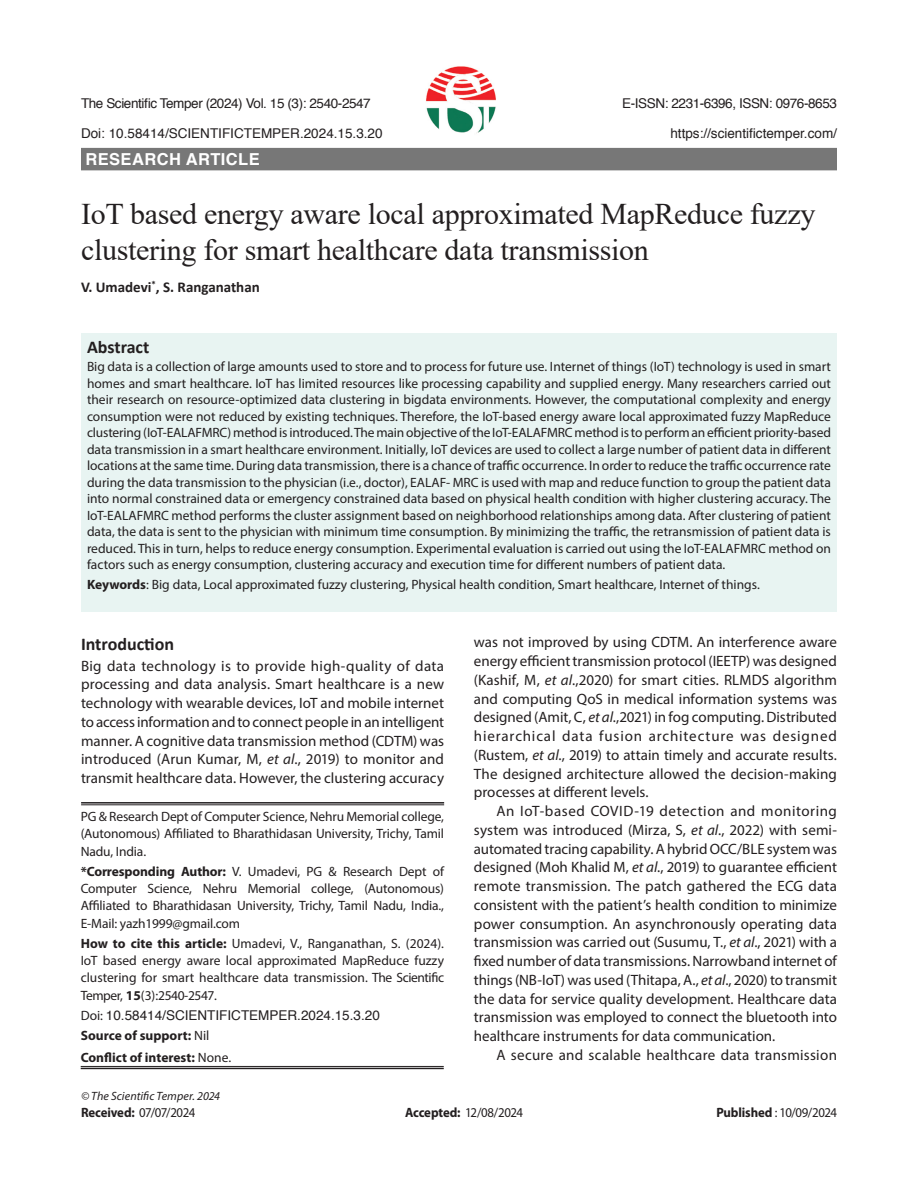
<style>
.page{position:relative;width:918px;height:1188px;background:#fff}
.page>*{position:absolute;margin:0;border:0;box-sizing:border-box;transform-origin:0 0}
.article_head{font:30px/36px "Times New Roman";letter-spacing:-.01em;color:#231f20}
.Sub-Head-1{font:700 18px "Calibri";color:#231f20}
.Subject{font:700 16.5px "Helvetica";letter-spacing:.025em;color:#fff}
.Body_flush{font:15px/18.8px "Myriad Pro";color:#231f20;text-align:justify}
.text{font:15px/18.8px "Myriad Pro";letter-spacing:.01em;color:#231f20;text-align:justify}
.author{font:700 15px "Calibri";color:#231f20}
.Abstract{font:13.5px/16.5px "Myriad Pro";color:#231f20;text-align:justify}
.affiliation{font:13.5px/17.2px "Myriad Pro";letter-spacing:-.01em;color:#231f20;text-align:justify}
.Running_Head{font:13.5px "Helvetica";letter-spacing:-.03em;color:#231f20}
.Running_Head-2{font:13.5px "Helvetica";color:#231f20}
.ref{font:13.5px "Myriad Pro";letter-spacing:-.04em;color:#231f20;scale:.95 1}
.affiliation-2{font:700 13.5px "Myriad Pro";color:#231f20}
.affiliation-3{font:13.5px "Helvetica";color:#231f20}
.Bottom_1st_page{font:italic 12px "Myriad Pro";letter-spacing:.005em;color:#231f20}
.s1{font-weight:700}
.s2{font-style:italic}
.s3{font-family:"Myriad Pro"}
.s4{font-weight:400}
</style>
<div class="page">
<div style="left:81px;top:333px;width:756px;height:278px;background:#e8f4f2"></div>
<div style="left:81px;top:148px;width:756px;height:22px;background:#777"></div>
<hr style="left:81px;top:802px;width:363px;height:2px;background:#231f20">
<hr style="left:81px;top:805px;width:363px;height:1px;background:#231f20">
<hr style="left:81px;top:1066px;width:363px;height:1px;background:#231f20">
<hr style="left:81px;top:1068px;width:363px;height:1px;background:#231f20">
<img style="left:426px;top:66px;width:70px;height:68px">
<p class="Running_Head" style="left:81px;top:92px;width:291px">The Scientific Temper (2024) Vol. 15 (3): 2540-2547</p>
<p class="Running_Head" style="left:622px;top:92px;width:216px">E-ISSN: 2231-6396, ISSN: 0976-8653</p>
<p class="Running_Head-2" style="left:81px;top:122px;width:303px">Doi: 10.58414/SCIENTIFICTEMPER.2024.15.3.20</p>
<p class="Running_Head-2" style="left:670px;top:122px;width:168px">https://scientifictemper.com/</p>
<p class="Subject" style="left:86px;top:146px;width:176px">RESEARCH ARTICLE</p>
<p class="article_head" style="left:81px;top:195px;width:736px">IoT based energy aware local approximated MapReduce fuzzy clustering for smart healthcare data transmission</p>
<p class="author" style="left:81px;top:276px;width:180px">V. Umadevi<sup>*</sup>, S. Ranganathan</p>
<p class="Sub-Head-1" style="left:87px;top:334px;width:64px">Abstract</p>
<p class="Abstract" style="left:87px;top:358px;width:746px">Big data is a collection of large amounts used to store and to process for future use. Internet of things (IoT) technology is used in smart homes and smart healthcare. IoT has limited resources like processing capability and supplied energy. Many researchers carried out their research on resource-optimized data clustering in bigdata environments. However, the computational complexity and energy consumption were not reduced by existing techniques. Therefore, the IoT-based energy aware local approximated fuzzy MapReduce clustering (IoT-EALAFMRC) method is introduced. The main objective of the IoT-EALAFMRC method is to perform an efficient priority-based data transmission in a smart healthcare environment. Initially, IoT devices are used to collect a large number of patient data in different locations at the same time. During data transmission, there is a chance of traffic occurrence. In order to reduce the traffic occurrence rate during the data transmission to the physician (i.e., doctor), EALAF- MRC is used with map and reduce function to group the patient data into normal constrained data or emergency constrained data based on physical health condition with higher clustering accuracy. The IoT-EALAFMRC method performs the cluster assignment based on neighborhood relationships among data. After clustering of patient data, the data is sent to the physician with minimum time consumption. By minimizing the traffic, the retransmission of patient data is reduced. This in turn, helps to reduce energy consumption. Experimental evaluation is carried out using the IoT-EALAFMRC method on factors such as energy consumption, clustering accuracy and execution time for different numbers of patient data.</p>
<p class="Abstract" style="left:87px;top:576px;width:674px"><span class="s1">Keywords</span>: Big data, Local approximated fuzzy clustering, Physical health condition, Smart healthcare, Internet of things.</p>
<p class="Sub-Head-1" style="left:81px;top:631px;width:95px">Introduction</p>
<p class="Body_flush" style="left:81px;top:656px;width:365px">Big data technology is to provide high-quality of data processing and data analysis. Smart healthcare is a new technology with wearable devices, IoT and mobile internet to access information and to connect people in an intelligent manner. A cognitive data transmission method (CDTM) was introduced (Arun Kumar, M, <span class="s2">et al</span>., 2019) to monitor and transmit healthcare data. However, the clustering accuracy</p>
<p class="affiliation" style="left:81px;top:808px;width:365px">PG &amp; Research Dept of Computer Science, Nehru Memorial college, (Autonomous) Affiliated to Bharathidasan University, Trichy, Tamil Nadu, India.</p>
<p class="affiliation" style="left:81px;top:863px;width:365px"><span class="s1">*Corresponding Author:</span> V. Umadevi, PG &amp; Research Dept of Computer Science, Nehru Memorial college, (Autonomous)<br>Affiliated to Bharathidasan University, Trichy, Tamil Nadu, India., E-Mail: yazh1999@gmail.com</p>
<p class="affiliation" style="left:81px;top:935px;width:365px"><span class="s1">How to cite this article:</span> Umadevi, V., Ranganathan, S. (2024).<br>IoT based energy aware local approximated MapReduce fuzzy clustering for smart healthcare data transmission. The Scientific Temper, <span class="s1">15</span>(3):2540-2547.</p>
<p class="affiliation-3" style="left:81px;top:1005px;width:301px"><span class="s3">Doi:</span> 10.58414/SCIENTIFICTEMPER.2024.15.3.20</p>
<p class="affiliation-2" style="left:81px;top:1028px;width:130px">Source of support: <span class="s4">Nil</span></p>
<p class="affiliation-2" style="left:81px;top:1050px;width:152px">Conflict of interest: <span class="s4">None.</span></p>
<p class="Body_flush" style="left:474px;top:633px;width:365px">was not improved by using CDTM. An interference aware energy efficient transmission protocol (IEETP) was designed (Kashif, M, <span class="s2">et al</span>.,2020) for smart cities. RLMDS algorithm and computing QoS in medical information systems was designed (Amit, C, <span class="s2">et al</span>.,2021) in fog computing. Distributed hierarchical data fusion architecture was designed (Rustem, <span class="s2">et al</span>., 2019) to attain timely and accurate results.<br>The designed architecture allowed the decision-making processes at different levels.</p>
<p class="text" style="left:474px;top:801px;width:365px;text-indent:22px">An IoT-based COVID-19 detection and monitoring system was introduced (Mirza, S, <span class="s2">et al</span>., 2022) with semi&shy;automated tracing capability. A hybrid OCC/BLE system was designed (Moh Khalid M, <span class="s2">et al</span>., 2019) to guarantee efficient remote transmission. The patch gathered the ECG data consistent with the patient’s health condition to minimize power consumption. An asynchronously operating data transmission was carried out (Susumu, T., <span class="s2">et al</span>., 2021) with a fixed number of data transmissions. Narrowband internet of things (NB-IoT) was used (Thitapa, A., <span class="s2">et al</span>., 2020) to transmit the data for service quality development. Healthcare data transmission was employed to connect the bluetooth into healthcare instruments for data communication.</p>
<p class="text" style="left:496px;top:1045px;width:342px">A secure and scalable healthcare data transmission</p>
<p class="Bottom_1st_page" style="left:81px;top:1089px;width:141px">© The Scientific Temper. 2024</p>
<p class="ref" style="left:81px;top:1104px;width:122px"><span class="s1">Received:</span> 07/07/2024</p>
<p class="ref" style="left:405px;top:1104px;width:126px"><span class="s1">Accepted:</span> 12/08/2024</p>
<p class="ref" style="left:716px;top:1104px;width:128px"><span class="s1">Published</span> : 10/09/2024</p>
</div>
